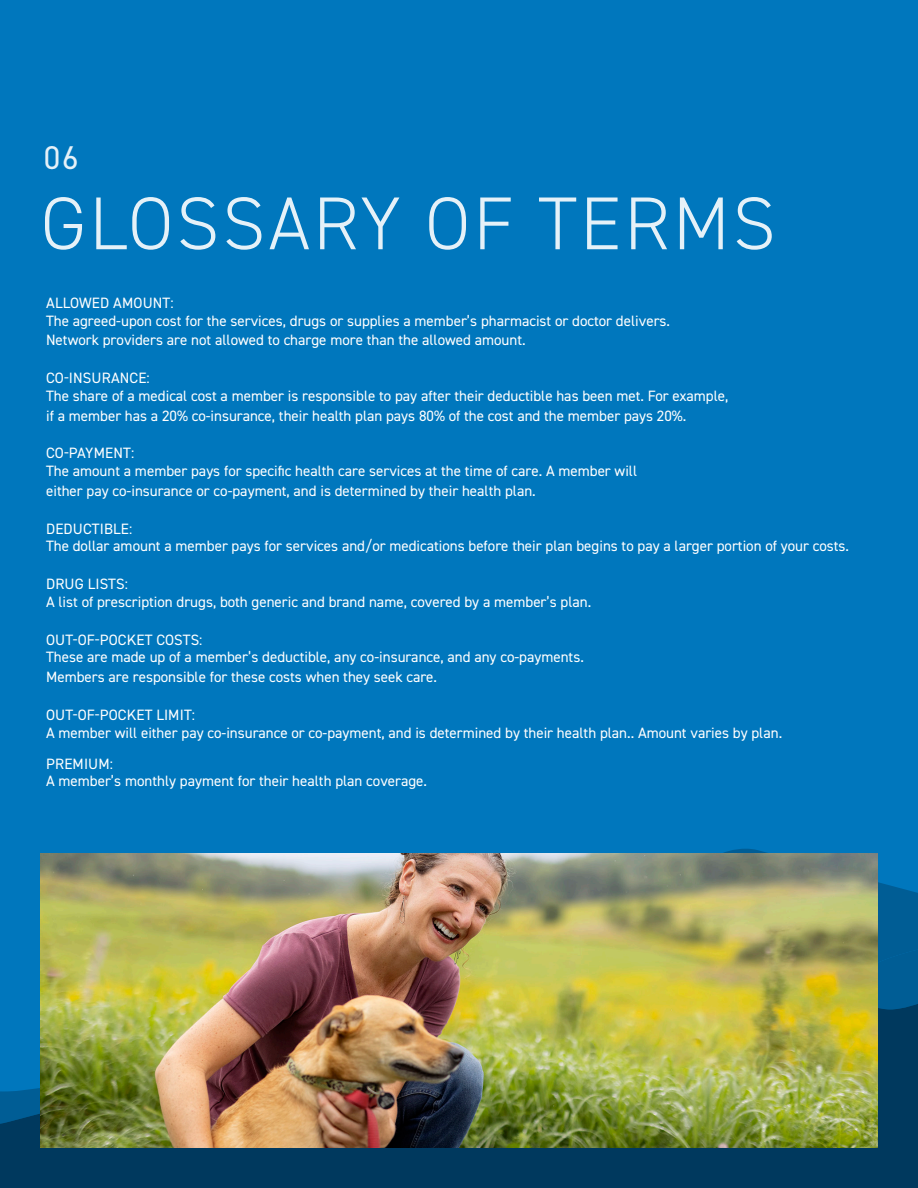
<style>
.page{position:relative;width:918px;height:1188px;background:#0077bd}
.page>*{position:absolute;margin:0;border:0;box-sizing:border-box;transform-origin:0 0}
.t1{font:300 75px "DIN2014";letter-spacing:.045em;color:#fff}
.t2{font:33px "DIN2014";color:#fff}
.bullets{font:15px/19.5px "DIN2014";color:#fff}
.ALL_CAPS_subhead{font:15px "DIN2014";letter-spacing:.01em;color:#fff}
</style>
<div class="page">
<svg style="left:626px;top:849px;width:269px;height:38px"></svg>
<svg style="left:0;top:887px;width:918px;height:301px;background:#004571"></svg>
<img style="left:40px;top:854px;width:838px;height:294px">
<h2 class="t2" style="left:44px;top:137px;width:37px">06</h2>
<h1 class="t1" style="left:41px;top:178px;width:736px">GLOSSARY OF TERMS</h1>
<p class="ALL_CAPS_subhead" style="left:46px;top:294px;width:129px">ALLOWED AMOUNT:</p>
<p class="bullets" style="left:46px;top:311px;width:626px">The agreed-upon cost for the services, drugs or supplies a member’s pharmacist or doctor delivers.<br>Network providers are not allowed to charge more than the allowed amount.</p>
<p class="ALL_CAPS_subhead" style="left:46px;top:369px;width:105px">CO-INSURANCE:</p>
<p class="bullets" style="left:46px;top:386px;width:684px">The share of a medical cost a member is responsible to pay after their deductible has been met. For example, if a member has a 20% co-insurance, their health plan pays 80% of the cost and the member pays 20%.</p>
<p class="ALL_CAPS_subhead" style="left:46px;top:444px;width:90px">CO-PAYMENT:</p>
<p class="bullets" style="left:46px;top:461px;width:593px">The amount a member pays for specific health care services at the time of care. A member will either pay co-insurance or co-payment, and is determined by their health plan.</p>
<p class="ALL_CAPS_subhead" style="left:46px;top:519px;width:88px">DEDUCTIBLE:</p>
<p class="bullets" style="left:46px;top:536px;width:805px">The dollar amount a member pays for services and/or medications before their plan begins to pay a larger portion of your costs.</p>
<p class="ALL_CAPS_subhead" style="left:46px;top:575px;width:83px">DRUG LISTS:</p>
<p class="bullets" style="left:46px;top:592px;width:547px">A list of prescription drugs, both generic and brand name, covered by a member’s plan.</p>
<p class="ALL_CAPS_subhead" style="left:46px;top:630px;width:158px">OUT-OF-POCKET COSTS:</p>
<p class="bullets" style="left:46px;top:647px;width:539px">These are made up of a member’s deductible, any co-insurance, and any co-payments.<br>Members are responsible for these costs when they seek care.</p>
<p class="ALL_CAPS_subhead" style="left:46px;top:705px;width:150px">OUT-OF-POCKET LIMIT:</p>
<p class="bullets" style="left:46px;top:722px;width:738px">A member will either pay co-insurance or co-payment, and is determined by their health plan.. Amount varies by plan.</p>
<p class="ALL_CAPS_subhead" style="left:46px;top:754px;width:68px">PREMIUM:</p>
<p class="bullets" style="left:46px;top:771px;width:382px">A member’s monthly payment for their health plan coverage.</p>
</div>
